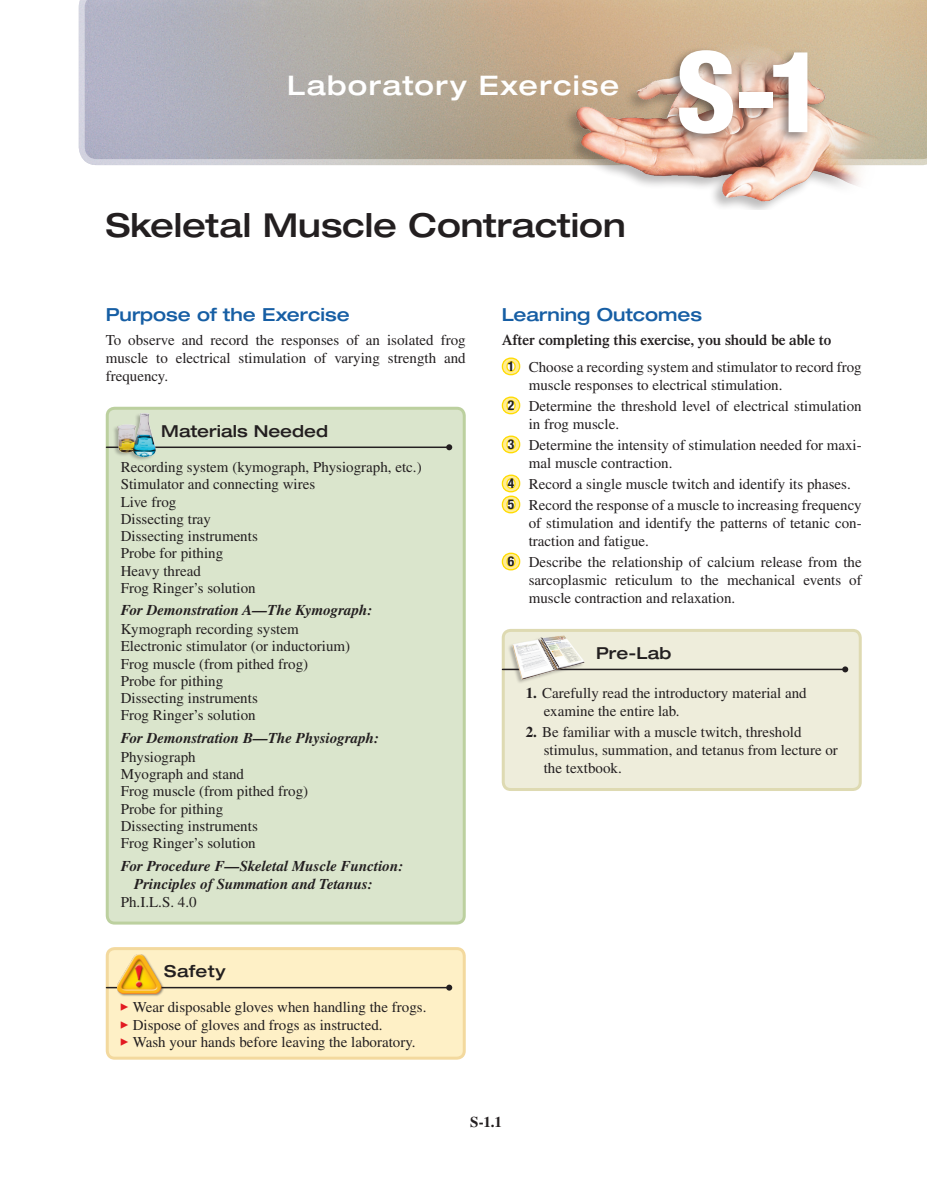
<style>
.page{position:relative;width:927px;height:1182px;background:#fff}
.page>*{position:absolute;margin:0;border:0;box-sizing:border-box;transform-origin:0 0}
.t1{font:800 condensed 112.5px "Helvetica Neue LT Std";color:#fff}
.t2{font:500 expanded 33px "Helvetica Neue LT Std";letter-spacing:-.005em;color:#231f20}
.t3{font:500 expanded 27px "Helvetica Neue LT Std";letter-spacing:.05em;color:#fff}
.t4{font:500 expanded 18px "Helvetica Neue LT Std";color:#165ea4}
.t5{font:500 expanded 16.5px "Helvetica Neue LT Std";letter-spacing:.005em;color:#231f20}
.t6{font:15px/17.2px "Times LT Std";color:#231f20}
.t7{font:italic 700 15px/18px "Times LT Std";color:#231f20}
.t8{font:700 15px "Times LT Std";color:#231f20}
.s1{font-weight:600}
.s2{font-family:"Helvetica Neue LT Std";font-weight:700;font-stretch:condensed;font-size:13.5px}
.s3{font-weight:700}
</style>
<div class="page">
<svg style="left:79px;top:0;width:848px;height:165px;background:#b5aea7"></svg>
<div style="left:562px;top:39px;width:321px;height:171px;background:#231f20;opacity:.3"></div>
<img style="left:572px;top:0;width:332px;height:210px">
<div style="left:667px;top:46px;width:144px;height:100px;background:#231f20;opacity:.5"></div>
<svg style="left:502px;top:357px;width:18px;height:18px"></svg>
<svg style="left:502px;top:396px;width:18px;height:18px"></svg>
<svg style="left:502px;top:435px;width:18px;height:18px"></svg>
<svg style="left:502px;top:474px;width:18px;height:39px"></svg>
<svg style="left:502px;top:552px;width:18px;height:18px"></svg>
<div style="left:503px;top:630px;width:357px;height:159px;background:#eeeddb;border-radius:8px"></div>
<div style="left:502px;top:628px;width:360px;height:162px;border:3px solid #dedab2;border-radius:8px"></div>
<hr style="left:503px;top:668px;width:342px;height:2px;background:#231f20">
<svg style="left:842px;top:666px;width:6px;height:6px"></svg>
<div style="left:507px;top:635px;width:78px;height:49px;background:#231f20;opacity:.3"></div>
<img style="left:512px;top:635px;width:73px;height:44px">
<div style="left:107px;top:948px;width:357px;height:109px;background:#fef0c6;border-radius:8px"></div>
<div style="left:106px;top:946px;width:360px;height:113px;border:3px solid #f3d99e;border-radius:8px"></div>
<hr style="left:107px;top:986px;width:342px;height:2px;background:#231f20">
<svg style="left:446px;top:984px;width:6px;height:6px"></svg>
<img style="left:118px;top:954px;width:46px;height:42px">
<div style="left:107px;top:408px;width:357px;height:514px;background:#dae5cc;border-radius:8px"></div>
<div style="left:106px;top:406px;width:360px;height:518px;border:3px solid #bcd09f;border-radius:8px"></div>
<hr style="left:107px;top:446px;width:342px;height:2px;background:#231f20">
<svg style="left:446px;top:444px;width:6px;height:6px"></svg>
<div style="left:112px;top:413px;width:43px;height:48px;background:#231f20;opacity:.3"></div>
<img style="left:118px;top:414px;width:38px;height:42px">
<svg style="left:922px;top:0;width:5px;height:8px"></svg>
<h3 class="t3" style="left:287px;top:69px;width:334px">Laboratory Exercise</h3>
<h2 class="t2" style="left:106px;top:205px;width:522px">Skeletal Muscle Contraction</h2>
<h1 class="t1" style="left:676px;top:22px;width:150px">S-1</h1>
<p class="t4" style="left:106px;top:303px;width:246px">Purpose of the Exercise</p>
<p class="t6" style="left:106px;top:331px;width:362px;line-height:18px;text-align:justify">To observe and record the responses of an isolated frog muscle to electrical stimulation of varying strength and frequency.</p>
<p class="t5" style="left:161px;top:420px;width:168px">Materials Needed</p>
<p class="t6" style="left:121px;top:458px;width:302px">Recording system (kymograph, Physiograph, etc.)<br>Stimulator and connecting wires<br>Live frog<br>Dissecting tray<br>Dissecting instruments<br>Probe for pithing<br>Heavy thread<br>Frog Ringer’s solution</p>
<p class="t7" style="left:121px;top:601px;width:253px">For Demonstration A—The Kymograph:</p>
<p class="t6" style="left:121px;top:620px;width:231px">Kymograph recording system<br>Electronic stimulator (or inductorium)<br>Frog muscle (from pithed frog)<br>Probe for pithing<br>Dissecting instruments<br>Frog Ringer’s solution</p>
<p class="t7" style="left:121px;top:728px;width:260px">For Demonstration B—The Physiograph:</p>
<p class="t6" style="left:121px;top:748px;width:189px">Physiograph<br>Myograph and stand<br>Frog muscle (from pithed frog)<br>Probe for pithing<br>Dissecting instruments<br>Frog Ringer’s solution</p>
<p class="t7" style="left:134px;top:856px;width:271px;text-indent:-14px">For Procedure F—Skeletal Muscle Function:<br>Principles of Summation and Tetanus:</p>
<p class="t6" style="left:121px;top:893px;width:77px">Ph.I.L.S. 4.0</p>
<p class="t5" style="left:164px;top:960px;width:63px">Safety</p>
<p class="t6" style="left:121px;top:998px;width:307px"><sup>▶</sup> Wear disposable gloves when handling the frogs. <sup>▶</sup> Dispose of gloves and frogs as instructed.<br><sup>▶</sup> Wash your hands before leaving the laboratory.</p>
<p class="t4" style="left:502px;top:303px;width:202px">Learning Outcomes</p>
<p class="t6" style="left:508px;top:327px;width:355px;line-height:27px;text-indent:-6px"><span class="s1">After completing this exercise, you should be able to<br></span><span class="s2">1</span> Choose a recording system and stimulator to record frog</p>
<p class="t6" style="left:508px;top:375px;width:355px;line-height:21px;text-indent:21px">muscle responses to electrical stimulation.<br><span class="s2">2</span> Determine the threshold level of electrical stimulation</p>
<p class="t6" style="left:508px;top:414px;width:355px;line-height:21px;text-indent:21px">in frog muscle.<br><span class="s2">3</span> Determine the intensity of stimulation needed for maxi-</p>
<p class="t6" style="left:508px;top:453px;width:355px;line-height:21px;text-indent:21px">mal muscle contraction.<br><span class="s2">4</span> Record a single muscle twitch and identify its phases.<br><span class="s2">5</span> Record the response of a muscle to increasing frequency</p>
<p class="t6" style="left:529px;top:514px;width:335px;line-height:18px">of stimulation and identify the patterns of tetanic con&shy;traction and fatigue.</p>
<p class="t6" style="left:529px;top:553px;width:335px;line-height:18px;text-align:justify;text-indent:-21px"><span class="s2">6</span> Describe the relationship of calcium release from the sarcoplasmic reticulum to the mechanical events of muscle contraction and relaxation.</p>
<p class="t5" style="left:596px;top:642px;width:77px">Pre-Lab</p>
<p class="t6" style="left:544px;top:683px;width:265px;line-height:18px;text-indent:-18px"><span class="s3">1.</span> Carefully read the introductory material and examine the entire lab.</p>
<p class="t6" style="left:544px;top:722px;width:296px;line-height:18px;text-indent:-18px"><span class="s3">2.</span> Be familiar with a muscle twitch, threshold stimulus, summation, and tetanus from lecture or the textbook.</p>
<p class="t8" style="left:470px;top:1112px;width:33px">S-1.1</p>
</div>
